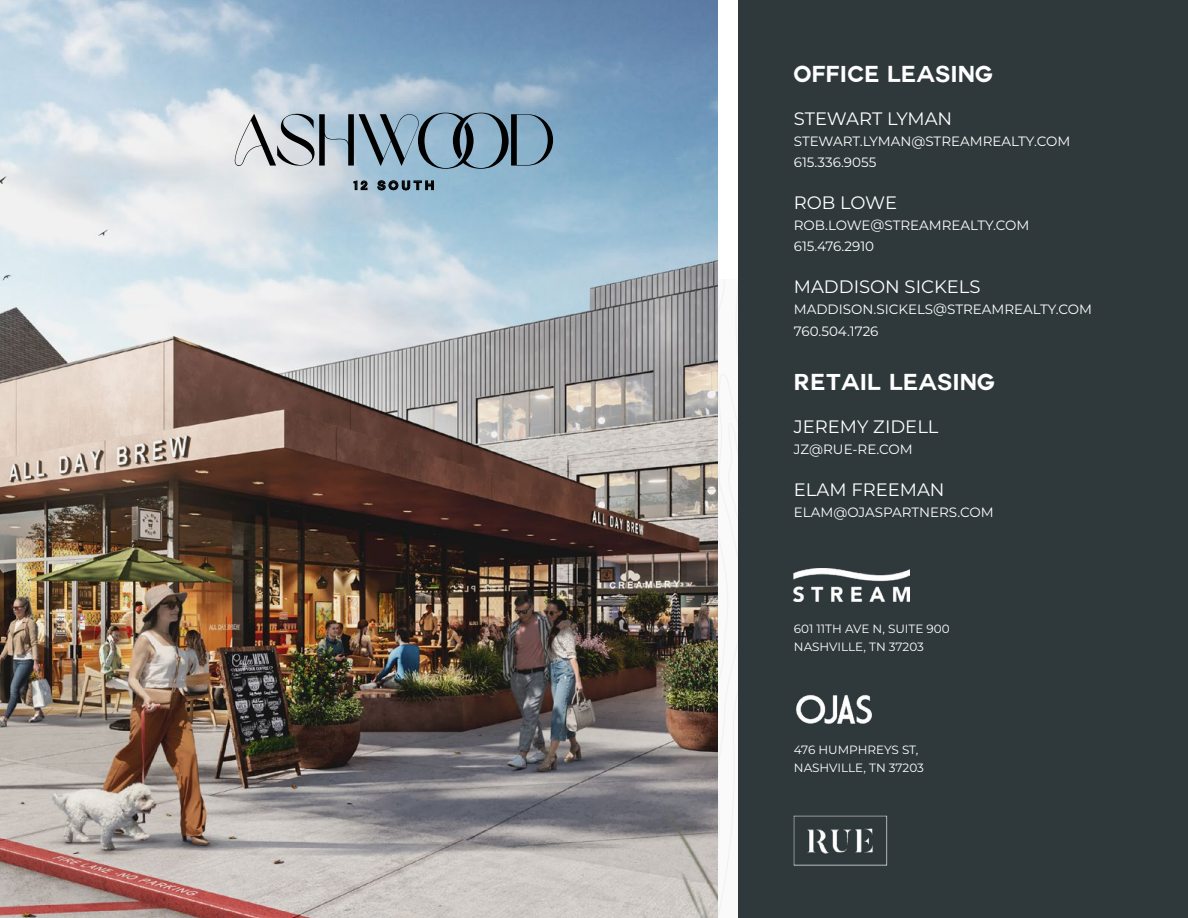
<style>
.page{position:relative;width:1188px;height:918px;background:#fff}
.page>*{position:absolute;margin:0;border:0;box-sizing:border-box;transform-origin:0 0}
.t1{font:108.75px "abigail";color:#000}
.t2{font:72.6px "Brown Sugar";color:#000}
.t3{font:700 22.5px "Couture";letter-spacing:.03em;color:#fff}
.t4{font:18px "Montserrat";color:#fff}
.t5{font:13.5px/21px "Montserrat";color:#fff}
.t6{font:700 12.15px "Couture";letter-spacing:.27em;color:#000}
.t7{font:12px/18px "Montserrat";color:#fff}
.s1{font-family:"Brown Sugar";font-size:72.6px}
</style>
<div class="page">
<img style="left:717px;top:279px;width:22px;height:639px">
<div style="left:739px;top:0;width:449px;height:918px;background:#2f393c"></div>
<img style="left:0;top:0;width:717px;height:918px">
<svg style="left:354px;top:181px;width:13px;height:9px"></svg>
<svg style="left:378px;top:180px;width:56px;height:10px"></svg>
<img style="left:796px;top:695px;width:76px;height:29px">
<img style="left:793px;top:815px;width:95px;height:51px">
<img style="left:794px;top:568px;width:116px;height:34px">
<h1 class="t1" style="left:418px;top:76px;width:139px">oo<span class="s1">D</span></h1>
<h2 class="t2" style="left:232px;top:96px;width:191px">Ashw</h2>
<p class="t6" style="left:354px;top:180px;width:82px">12 SOUTH</p>
<h3 class="t3" style="left:794px;top:64px;width:200px">OFFICE LEASING</h3>
<h3 class="t4" style="left:794px;top:106px;width:160px">STEWART LYMAN</h3>
<p class="t5" style="left:794px;top:130px;width:278px">STEWART.LYMAN@STREAMREALTY.COM<br>615.336.9055</p>
<h3 class="t4" style="left:794px;top:190px;width:105px">ROB LOWE</h3>
<p class="t5" style="left:794px;top:214px;width:237px">ROB.LOWE@STREAMREALTY.COM<br>615.476.2910</p>
<h3 class="t4" style="left:794px;top:275px;width:188px">MADDISON SICKELS</h3>
<p class="t5" style="left:794px;top:298px;width:300px;line-height:21.6px">MADDISON.SICKELS@STREAMREALTY.COM<br>760.504.1726</p>
<h3 class="t3" style="left:794px;top:372px;width:202px">RETAIL LEASING</h3>
<h3 class="t4" style="left:794px;top:414px;width:146px">JEREMY ZIDELL</h3>
<p class="t5" style="left:794px;top:438px;width:120px">JZ@RUE-RE.COM</p>
<h3 class="t4" style="left:794px;top:477px;width:152px">ELAM FREEMAN</h3>
<p class="t5" style="left:794px;top:501px;width:201px">ELAM@OJASPARTNERS.COM</p>
<p class="t7" style="left:794px;top:620px;width:157px">601 11TH AVE N, SUITE 900<br>NASHVILLE, TN 37203</p>
<p class="t7" style="left:794px;top:741px;width:132px">476 HUMPHREYS ST,<br>NASHVILLE, TN 37203</p>
</div>
